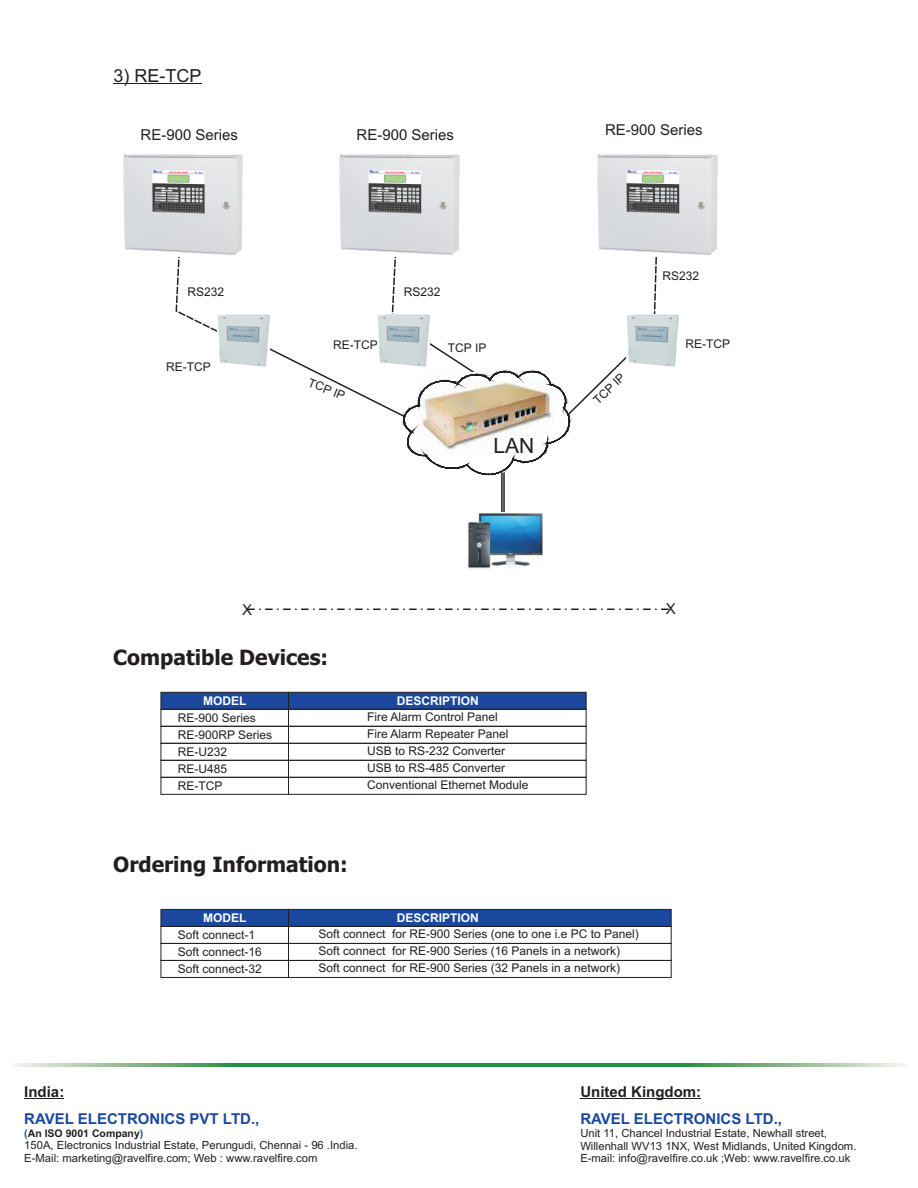
<style>
.page{position:relative;width:918px;height:1188px;background:#fff}
.page>*{position:absolute;margin:0;border:0;box-sizing:border-box;transform-origin:0 0}
.t1{font:700 21px "Tahoma";color:#231f20}
.t2{font:21px "Arial";color:#231f20}
.t3{font:18px "Arial";color:#231f20}
.t4{font:700 15px "Arial";color:#1b489e}
.t5{font:15px "Arial";color:#231f20}
.t6{font:700 15px "Arial";color:#231f20}
.t7{font:12px/17px "Arial";color:#231f20}
.t8{font:700 12px "Arial";color:#fff}
.t9{font:11.25px/12.6px "Arial";color:#231f20}
.t10{font:700 10.5px "Arial";color:#231f20}
.s1{color:#1b489e}
</style>
<div class="page">
<hr style="left:24px;top:1098px;width:40px;height:1px;background:#231f20">
<hr style="left:580px;top:1098px;width:121px;height:1px;background:#231f20">
<img style="left:460px;top:1063px;width:445px;height:4px">
<img style="left:13px;top:1063px;width:447px;height:4px">
<div style="left:288px;top:943px;width:384px;height:18px;border:1px solid #231f20"></div>
<div style="left:288px;top:960px;width:384px;height:18px;border:1px solid #231f20"></div>
<svg style="left:160px;top:909px;width:512px;height:18px;background:#1c4490"></svg>
<div style="left:161px;top:926px;width:128px;height:18px;border:1px solid #231f20"></div>
<div style="left:161px;top:943px;width:128px;height:18px;border:1px solid #231f20"></div>
<div style="left:161px;top:960px;width:128px;height:18px;border:1px solid #231f20"></div>
<div style="left:288px;top:726px;width:299px;height:18px;border:1px solid #231f20"></div>
<div style="left:288px;top:743px;width:299px;height:18px;border:1px solid #231f20"></div>
<div style="left:288px;top:760px;width:299px;height:18px;border:1px solid #231f20"></div>
<div style="left:288px;top:777px;width:299px;height:18px;border:1px solid #231f20"></div>
<svg style="left:160px;top:692px;width:427px;height:18px;background:#1d4490"></svg>
<div style="left:161px;top:709px;width:128px;height:18px;border:1px solid #231f20"></div>
<div style="left:161px;top:726px;width:128px;height:18px;border:1px solid #231f20"></div>
<div style="left:161px;top:743px;width:128px;height:18px;border:1px solid #231f20"></div>
<div style="left:161px;top:760px;width:128px;height:18px;border:1px solid #231f20"></div>
<div style="left:161px;top:777px;width:128px;height:18px;border:1px solid #231f20"></div>
<hr style="left:113px;top:83px;width:88px;height:1px;background:#231f20">
<svg style="left:391px;top:257px;width:5px;height:57px"></svg>
<svg style="left:653px;top:257px;width:4px;height:57px"></svg>
<svg style="left:175px;top:257px;width:42px;height:75px"></svg>
<img style="left:340px;top:155px;width:119px;height:100px">
<img style="left:124px;top:155px;width:119px;height:100px">
<img style="left:598px;top:155px;width:119px;height:100px">
<img style="left:378px;top:314px;width:52px;height:14px">
<img style="left:218px;top:314px;width:52px;height:52px">
<img style="left:627px;top:314px;width:52px;height:53px">
<hr style="left:501px;top:472px;width:2px;height:55px;background:#231f20">
<hr style="left:503px;top:472px;width:2px;height:55px;background:#231f20">
<img style="left:468px;top:512px;width:75px;height:57px">
<svg style="left:247px;top:609px;width:422px;height:1px"></svg>
<svg style="left:257px;top:328px;width:382px;height:147px"></svg>
<h2 class="t3" style="left:113px;top:69px;width:90px">3) RE-TCP</h2>
<p class="t5" style="left:141px;top:129px;width:99px">RE-900 Series</p>
<p class="t7" style="left:188px;top:284px;width:38px">RS232</p>
<p class="t7" style="left:166px;top:359px;width:46px">RE-TCP</p>
<p class="t5" style="left:357px;top:129px;width:99px">RE-900 Series</p>
<p class="t7" style="left:404px;top:284px;width:38px">RS232</p>
<p class="t5" style="left:605px;top:124px;width:99px">RE-900 Series</p>
<p class="t7" style="left:662px;top:269px;width:38px">RS232</p>
<p class="t7" style="left:333px;top:337px;width:46px">RE-TCP</p>
<p class="t7" style="left:686px;top:337px;width:46px">RE-TCP</p>
<p class="t7" style="left:312px;top:375px;width:40px;rotate:22deg">T PIP</p>
<p class="t7" style="left:448px;top:341px;width:40px">TCP IP</p>
<p class="t7" style="left:590px;top:396px;width:40px;rotate:-43deg">TCP IP</p>
<h1 class="t2" style="left:494px;top:438px;width:42px">LAN</h1>
<p class="t5" style="left:242px;top:604px;width:12px">X</p>
<p class="t5" style="left:666px;top:603px;width:12px">X</p>
<h1 class="t1" style="left:113px;top:649px;width:217px">Compatible Devices:</h1>
<p class="t8" style="left:203px;top:696px;width:45px">MODEL</p>
<p class="t7" style="left:178px;top:711px;width:96px">RE-900 Series<br>RE-900RP Series<br>RE-U232<br>RE-U485<br>RE-TCP</p>
<p class="t8" style="left:397px;top:696px;width:84px">DESCRIPTION</p>
<p class="t7" style="left:367px;top:709px;width:163px">Fire Alarm Control Panel<br>Fire Alarm Repeater Panel<br>USB to RS-232 Converter<br>USB to RS-485 Converter<br>Conventional Ethernet Module</p>
<h1 class="t1" style="left:113px;top:856px;width:236px">Ordering Information:</h1>
<p class="t8" style="left:203px;top:913px;width:45px">MODEL</p>
<p class="t7" style="left:178px;top:928px;width:86px">Soft connect-1<br>Soft connect-16<br>Soft connect-32</p>
<p class="t8" style="left:397px;top:913px;width:84px">DESCRIPTION</p>
<p class="t7" style="left:319px;top:926px;width:322px">Soft connect for RE-900 Series (one to one i.e PC to Panel)<br>Soft connect for RE-900 Series (16 Panels in a network)<br>Soft connect for RE-900 Series (32 Panels in a network)</p>
<p class="t6" style="left:24px;top:1086px;width:42px">India:</p>
<p class="t10" style="left:24px;top:1129px;width:121px"><span class="s1">(</span>An ISO 9001 Company<span class="s1">)</span></p>
<p class="t9" style="left:24px;top:1140px;width:335px">150A, Electronics Industrial Estate, Perungudi, Chennai - 96 .India.<br>E-Mail: marketing@ravelfire.com; Web : www.ravelfire.com</p>
<p class="t4" style="left:24px;top:1113px;width:237px">RAVEL ELECTRONICS PVT LTD.,</p>
<p class="t6" style="left:580px;top:1086px;width:122px">United Kingdom:</p>
<p class="t9" style="left:580px;top:1128px;width:278px">Unit 11, Chancel Industrial Estate, Newhall street,<br>Willenhall WV13 1NX, West Midlands, United Kingdom.<br>E-mail: info@ravelfire.co.uk ;Web: www.ravelfire.co.uk</p>
<p class="t4" style="left:580px;top:1113px;width:203px">RAVEL ELECTRONICS LTD.,</p>
</div>
